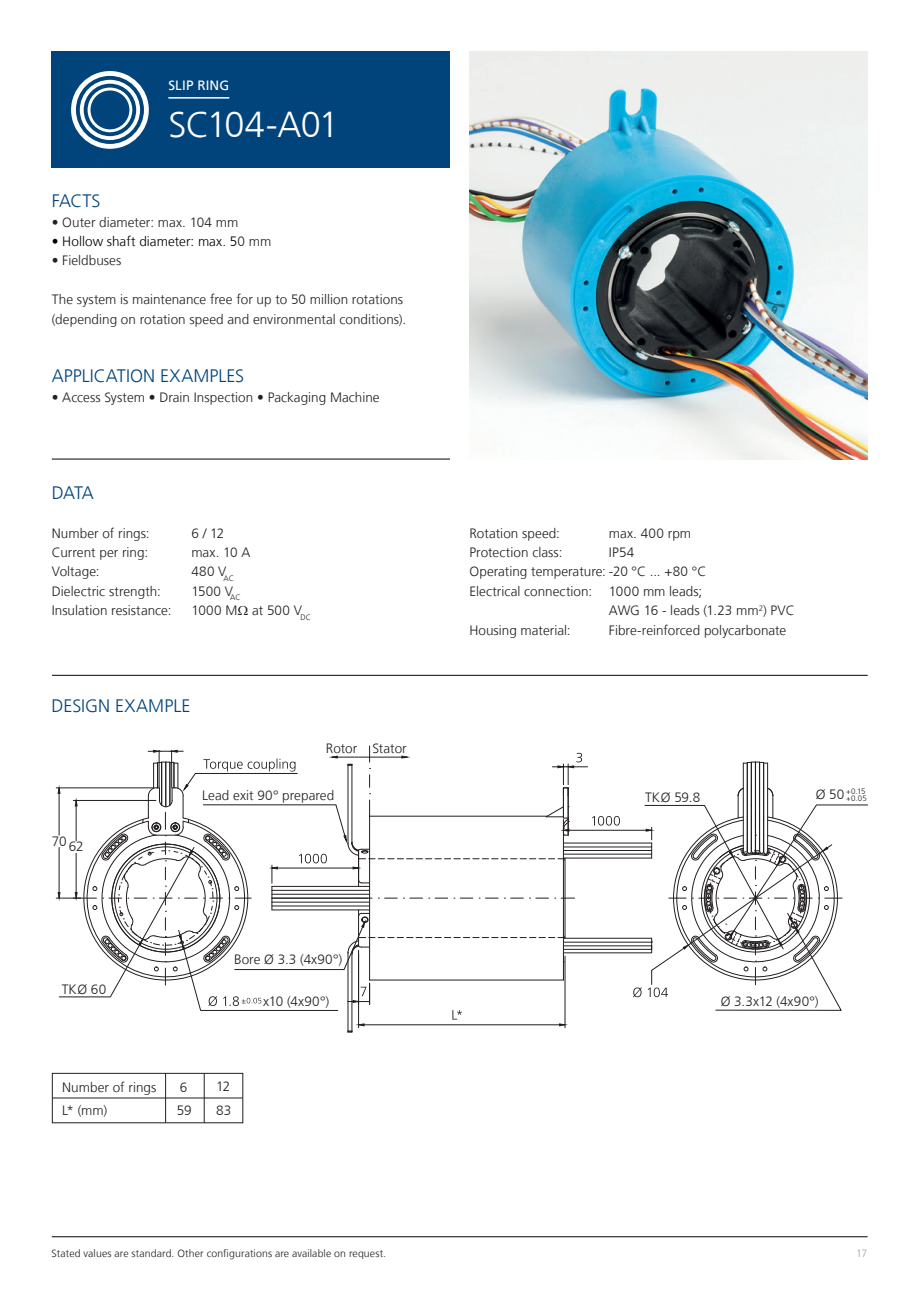
<style>
.page{position:relative;width:919px;height:1289px;background:#fff}
.page>*{position:absolute;margin:0;border:0;box-sizing:border-box;transform-origin:0 0}
.t1{font:300 36px "Frutiger LT";letter-spacing:-.04em;color:#fff}
.t2{font:300 18px "Frutiger LT";color:#00447b}
.Absatzformat_1{font:300 13.5px "Frutiger LT";letter-spacing:.005em;color:#231f20}
.t3{font:300 13.5px "Frutiger LT";color:#000001}
.t4{font:13.5px "Frutiger LT";letter-spacing:.01em;color:#fff}
.t5{font:300 10.5px "Frutiger LT";letter-spacing:.01em;color:#231f20}
.t6{font:300 10.5px "Frutiger LT";color:#a1a1a5}
.Absatzformat_1-2{font:300 7.8px "Frutiger LT";color:#231f20}
.s1{color:#231f20}
</style>
<div class="page">
<hr style="left:52px;top:1236px;width:815px;height:1px;background:#231f20">
<img style="left:469px;top:52px;width:398px;height:408px">
<hr style="left:52px;top:674px;width:815px;height:2px;background:#231f20">
<hr style="left:52px;top:458px;width:398px;height:1px;background:#231f20">
<svg style="left:56px;top:746px;width:811px;height:286px"></svg>
<div style="left:52px;top:52px;width:398px;height:116px;background:#00447b"></div>
<hr style="left:168px;top:97px;width:61px;height:2px;background:#fff">
<svg style="left:71px;top:71px;width:78px;height:78px"></svg>
<div style="left:52px;top:1072px;width:191px;height:51px;border:1px solid #231f20"></div>
<hr style="left:52px;top:1097px;width:191px;height:1px;background:#231f20">
<hr style="left:165px;top:1072px;width:1px;height:50px;background:#231f20">
<hr style="left:204px;top:1073px;width:1px;height:49px;background:#231f20">
<p class="t4" style="left:168px;top:77px;width:62px">SLIP RING</p>
<p class="t1" style="left:168px;top:104px;width:172px">SC104-A01</p>
<p class="t2" style="left:52px;top:191px;width:50px">FACTS</p>
<p class="Absatzformat_1" style="left:52px;top:214px;width:188px">• Outer diameter: max. 104 mm</p>
<p class="t3" style="left:52px;top:234px;width:221px">• Hollow shaft diameter: max. 5<span class="s1">0 mm</span></p>
<p class="Absatzformat_1" style="left:52px;top:253px;width:71px">• Fieldbuses</p>
<p class="Absatzformat_1" style="left:52px;top:292px;width:353px">The system is maintenance free for up to 50 million rotations</p>
<p class="Absatzformat_1" style="left:52px;top:311px;width:356px">(depending on rotation speed and environmental conditions).</p>
<p class="t2" style="left:52px;top:365px;width:194px">APPLICATION EXAMPLES</p>
<p class="Absatzformat_1" style="left:52px;top:389px;width:329px">• Access System • Drain Inspection • Packaging Machine</p>
<p class="t2" style="left:52px;top:482px;width:44px">DATA</p>
<p class="Absatzformat_1" style="left:52px;top:525px;width:99px">Number of rings:</p>
<p class="Absatzformat_1" style="left:191px;top:525px;width:34px">6 / 12</p>
<p class="Absatzformat_1" style="left:52px;top:544px;width:98px">Current per ring:</p>
<p class="Absatzformat_1" style="left:191px;top:544px;width:61px">max. 10 A</p>
<p class="Absatzformat_1" style="left:52px;top:564px;width:49px">Voltage:</p>
<p class="Absatzformat_1" style="left:191px;top:564px;width:44px">480 V<sub>AC</sub></p>
<p class="Absatzformat_1" style="left:52px;top:583px;width:111px">Dielectric strength:</p>
<p class="Absatzformat_1" style="left:191px;top:583px;width:51px">1500 V<sub>AC</sub></p>
<p class="Absatzformat_1" style="left:52px;top:603px;width:121px">Insulation resistance:</p>
<p class="Absatzformat_1" style="left:191px;top:603px;width:121px">1000 M at 500 V<sub>DC</sub></p>
<p class="t2" style="left:52px;top:696px;width:140px">DESIGN EXAMPLE</p>
<p class="Absatzformat_1" style="left:52px;top:834px;width:16px">70</p>
<p class="Absatzformat_1" style="left:69px;top:839px;width:16px">62</p>
<p class="Absatzformat_1" style="left:326px;top:740px;width:82px">Rotor Stator</p>
<p class="Absatzformat_1" style="left:202px;top:787px;width:134px">Lead exit 90° prepared</p>
<p class="Absatzformat_1" style="left:62px;top:981px;width:46px">TKØ 60</p>
<p class="Absatzformat_1" style="left:234px;top:951px;width:110px">Bore Ø 3.3 (4x90°)</p>
<p class="Absatzformat_1" style="left:263px;top:993px;width:67px">x10 (4x90°)</p>
<p class="Absatzformat_1" style="left:62px;top:1079px;width:96px">Number of rings</p>
<p class="Absatzformat_1" style="left:62px;top:1102px;width:46px">L* (mm)</p>
<p class="Absatzformat_1" style="left:180px;top:1079px;width:9px">6</p>
<p class="Absatzformat_1" style="left:216px;top:1078px;width:16px">12</p>
<p class="Absatzformat_1" style="left:177px;top:1102px;width:16px">59</p>
<p class="Absatzformat_1" style="left:216px;top:1102px;width:17px">83</p>
<p class="t5" style="left:52px;top:1247px;width:336px">Stated values are standard. Other configurations are available on request.</p>
<p class="Absatzformat_1" style="left:469px;top:525px;width:92px">Rotation speed:</p>
<p class="Absatzformat_1" style="left:609px;top:525px;width:84px">max. 400 rpm</p>
<p class="Absatzformat_1" style="left:469px;top:544px;width:94px">Protection class:</p>
<p class="Absatzformat_1" style="left:609px;top:544px;width:27px">IP54</p>
<p class="Absatzformat_1" style="left:469px;top:564px;width:238px">Operating temperature: -20 °C ... +80 °C</p>
<p class="Absatzformat_1" style="left:469px;top:583px;width:234px">Electrical connection: 1000 mm leads;</p>
<p class="Absatzformat_1" style="left:609px;top:603px;width:187px">AWG 16 - leads (1.23 mm<sup>2</sup>) PVC</p>
<p class="Absatzformat_1" style="left:469px;top:622px;width:103px">Housing material:</p>
<p class="Absatzformat_1" style="left:609px;top:622px;width:179px">Fibre-reinforced polycarbonate</p>
<p class="Absatzformat_1" style="left:645px;top:789px;width:57px">TKØ 59.8</p>
<p class="Absatzformat_1-2" style="left:846px;top:787px;width:21px">+0.15</p>
<p class="Absatzformat_1" style="left:815px;top:787px;width:30px">Ø 50</p>
<p class="Absatzformat_1-2" style="left:846px;top:794px;width:22px">+0.05</p>
<p class="Absatzformat_1" style="left:720px;top:993px;width:99px">Ø 3.3x12 (4x90°)</p>
<p class="t6" style="left:856px;top:1247px;width:13px">17</p>
</div>
